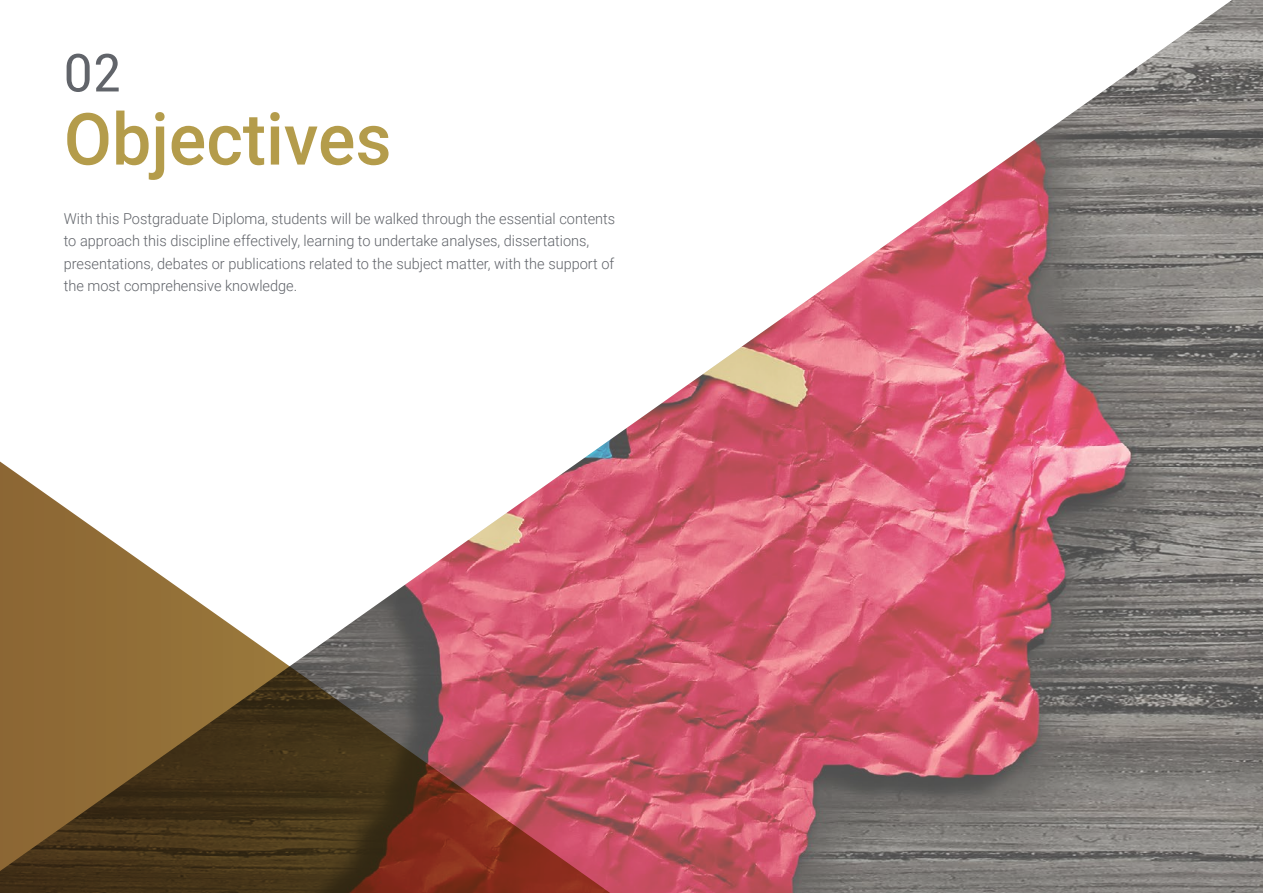
<style>
.page{position:relative;width:1263px;height:893px;background:#fff}
.page>*{position:absolute;margin:0;border:0;box-sizing:border-box;transform-origin:0 0}
.t1{font:500 72px "Roboto";color:#b49c4b}
.t2{font:52.5px "Roboto";color:#61646a}
.t3{font:300 15px/22.5px "Roboto";color:#61646a}
</style>
<div class="page">
<img style="left:601px;top:0;width:662px;height:893px">
<svg style="left:0;top:446px;width:640px;height:447px"></svg>
<h2 class="t2" style="left:64px;top:36px;width:59px">02</h2>
<h1 class="t1" style="left:64px;top:89px;width:329px">Objectives</h1>
<p class="t3" style="left:64px;top:207px;width:553px">With this Postgraduate Diploma, students will be walked through the essential contents to approach this discipline effectively, learning to undertake analyses, dissertations, presentations, debates or publications related to the subject matter, with the support of the most comprehensive knowledge.</p>
</div>
